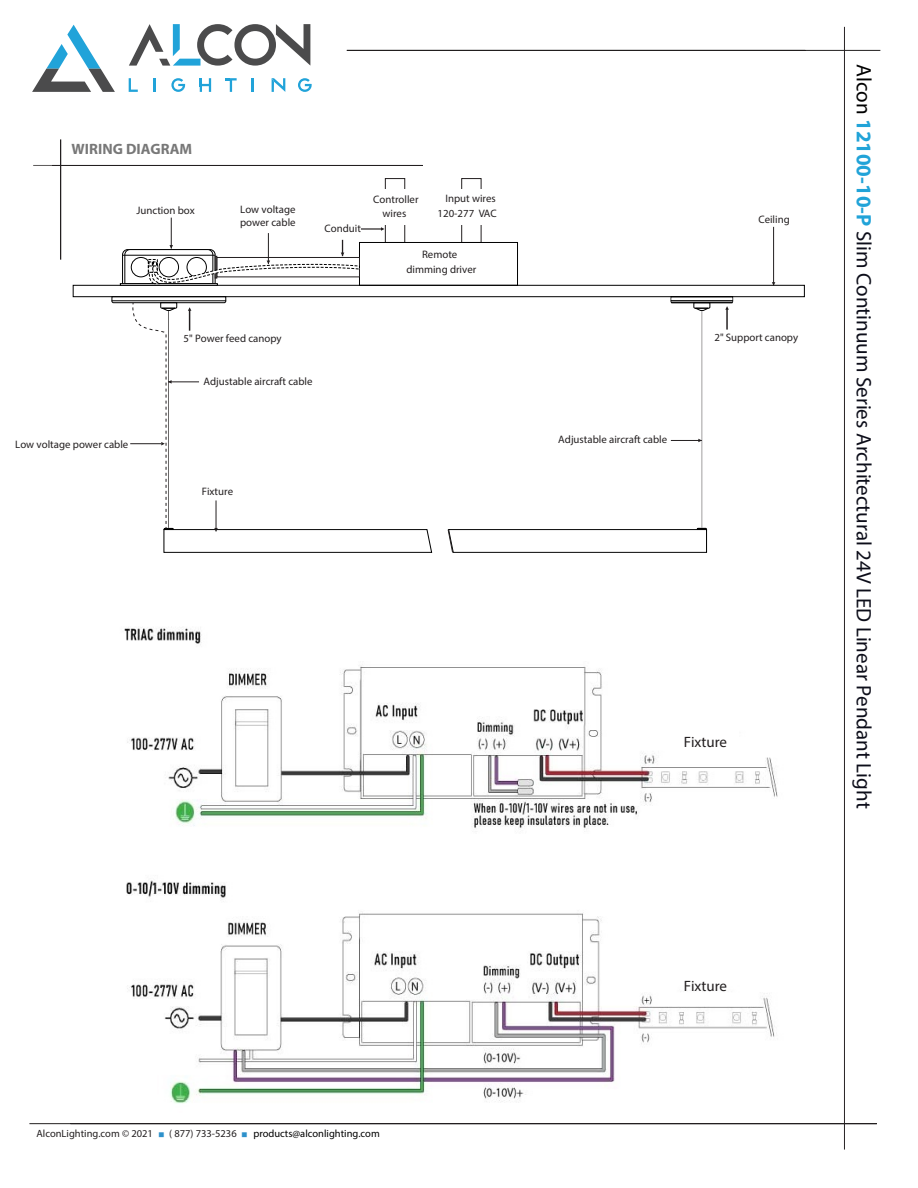
<style>
.page{position:relative;width:918px;height:1188px;background:#fff}
.page>*{position:absolute;margin:0;border:0;box-sizing:border-box;transform-origin:0 0}
.t1{font:21px "Myriad Pro";color:#0d0e1a}
.t2{font:15px "Myriad Pro";color:#231f20}
.t3{font:700 15px "Myriad Pro";color:#787878}
.t4{font:10.8px/14.5px "Myriad Pro";color:#231f20;text-align:center}
.t5{font:10.5px "Myriad Pro";color:#231f20}
.s1{color:#000}
.s2{font-weight:700;color:#21a3d8}
.s3{font-family:"Koz Min Pr 6 N";font-size:6px;color:#2e91cb}
</style>
<div class="page">
<img style="left:124px;top:627px;width:654px;height:477px">
<svg style="left:129px;top:24px;width:181px;height:42px"></svg>
<svg style="left:129px;top:78px;width:9px;height:14px"></svg>
<svg style="left:154px;top:78px;width:2px;height:14px"></svg>
<svg style="left:200px;top:78px;width:11px;height:14px"></svg>
<svg style="left:225px;top:78px;width:12px;height:14px"></svg>
<svg style="left:272px;top:78px;width:13px;height:14px"></svg>
<svg style="left:171px;top:78px;width:15px;height:14px"></svg>
<svg style="left:298px;top:78px;width:14px;height:14px"></svg>
<hr style="left:251px;top:78px;width:3px;height:14px;background:#21a3d9">
<svg style="left:32px;top:25px;width:83px;height:67px"></svg>
<hr style="left:347px;top:50px;width:533px;height:1px;background:#211e1e">
<hr style="left:29px;top:1123px;width:848px;height:1px;background:#231f20">
<hr style="left:844px;top:27px;width:1px;height:1123px;background:#231f20">
<hr style="left:33px;top:165px;width:390px;height:1px;background:#231f20">
<hr style="left:60px;top:139px;width:1px;height:121px;background:#231f20">
<div style="left:385px;top:178px;width:20px;height:65px;border:1px solid #231f20"></div>
<div style="left:365px;top:189px;width:152px;height:36px;background:#fff"></div>
<div style="left:73px;top:285px;width:732px;height:12px;border:1px solid #000"></div>
<hr style="left:268px;top:233px;width:1px;height:31px;background:#231f20">
<hr style="left:773px;top:227px;width:1px;height:59px;background:#231f20">
<hr style="left:171px;top:218px;width:1px;height:31px;background:#231f20">
<svg style="left:361px;top:227px;width:24px;height:4px"></svg>
<svg style="left:112px;top:240px;width:621px;height:313px"></svg>
<h2 class="t3" style="left:72px;top:139px;width:122px">WIRING DIAGRAM</h2>
<p class="t4" style="left:137px;top:203px;width:60px">Junction box</p>
<p class="t4" style="left:373px;top:192px;width:47px">Controller wires</p>
<p class="t4" style="left:438px;top:191px;width:61px;text-align:right">Input wires<br>120-277 VAC</p>
<p class="t4" style="left:325px;top:221px;width:38px">Conduit</p>
<p class="t4" style="left:240px;top:203px;width:57px;line-height:13px;text-align:left">Low voltage power cable</p>
<p class="t4" style="left:406px;top:247px;width:71px">Remote dimming driver</p>
<p class="t4" style="left:758px;top:212px;width:33px">Ceiling</p>
<p class="t4" style="left:184px;top:331px;width:100px">5" Power feed canopy</p>
<p class="t4" style="left:714px;top:330px;width:85px">2" Support canopy</p>
<p class="t4" style="left:15px;top:437px;width:115px">Low voltage power cable</p>
<p class="t4" style="left:204px;top:373px;width:111px">Adjustable aircraft cable</p>
<p class="t4" style="left:202px;top:483px;width:33px">Fixture</p>
<p class="t4" style="left:558px;top:432px;width:111px">Adjustable aircraft cable</p>
<h2 class="t2" style="left:684px;top:733px;width:45px">Fixture</h2>
<h1 class="t1" style="left:877px;top:64px;width:746px;rotate:90deg"><span class="s1">Alcon</span> <span class="s2">12100-10-P</span> Slim Continuum Series Architectural 24V LED Linear Pendant Light</h1>
<p class="t5" style="left:36px;top:1127px;width:345px">AlconLighting.com © 2021 <span class="s3">■</span> ( 877) 733-5236 <span class="s3">■</span> <span class="s1">products@alconlighting.com</span></p>
<h2 class="t2" style="left:684px;top:977px;width:45px">Fixture</h2>
</div>
